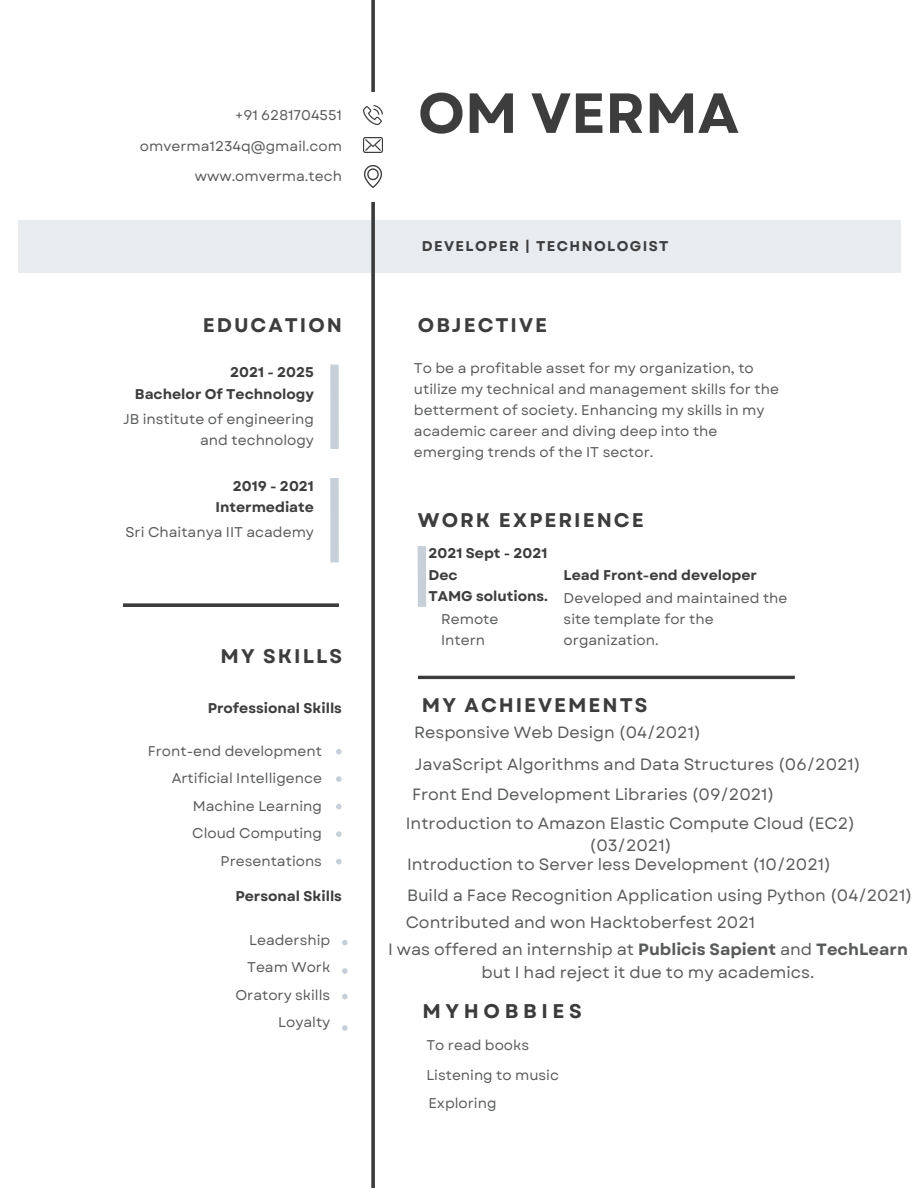
<style>
.page{position:relative;width:918px;height:1188px;background:#fff}
.page>*{position:absolute;margin:0;border:0;box-sizing:border-box;transform-origin:0 0}
.t1{font:700 56.4px "Garet";color:#3d3d3d}
.t2{font:700 19.8px "Garet";letter-spacing:.1em;color:#3d3d3d}
.t3{font:700 19.8px "Garet";letter-spacing:.235em;color:#3b3b3b}
.t4{font:16.35px/22.5px "Garet";color:#595a5a;text-align:center}
.t5{font:14.1px/21.1px "Garet";color:#595a5a}
.t6{font:700 14.1px/21.1px "Garet";color:#3d3d3d}
.t7{font:700 14.1px "Garet";letter-spacing:.1em;color:#3d3d3d}
.s1{font-weight:700}
</style>
<div class="page">
<div style="left:18px;top:220px;width:882px;height:53px;background:#e8ecef"></div>
<svg style="left:371px;top:0;width:4px;height:1188px;background:#4e4e4e"></svg>
<div style="left:350px;top:93px;width:47px;height:109px;background:#fff"></div>
<img style="left:363px;top:106px;width:19px;height:19px">
<img style="left:363px;top:138px;width:19px;height:15px">
<img style="left:364px;top:166px;width:17px;height:21px">
<hr style="left:418px;top:676px;width:377px;height:3px;background:#3b3b3b">
<svg style="left:123px;top:603px;width:216px;height:4px"></svg>
<div style="left:417px;top:546px;width:9px;height:61px;background:#c7d0d8"></div>
<div style="left:330px;top:365px;width:9px;height:84px;background:#c7d0d8"></div>
<div style="left:330px;top:478px;width:9px;height:84px;background:#c7d0d8"></div>
<svg style="left:336px;top:749px;width:6px;height:5px"></svg>
<svg style="left:336px;top:859px;width:6px;height:5px"></svg>
<svg style="left:336px;top:804px;width:6px;height:5px"></svg>
<svg style="left:336px;top:776px;width:6px;height:6px"></svg>
<svg style="left:336px;top:831px;width:6px;height:6px"></svg>
<svg style="left:342px;top:940px;width:6px;height:5px"></svg>
<svg style="left:342px;top:994px;width:6px;height:5px"></svg>
<svg style="left:342px;top:968px;width:6px;height:6px"></svg>
<svg style="left:342px;top:1025px;width:6px;height:6px"></svg>
<p class="t5" style="left:235px;top:105px;width:108px">+91 6281704551</p>
<p class="t5" style="left:140px;top:135px;width:204px">omverma1234q@gmail.com</p>
<p class="t5" style="left:195px;top:166px;width:149px">www.omverma.tech</p>
<p class="t1" style="left:418px;top:73px;width:323px">OM VERMA</p>
<p class="t7" style="left:422px;top:236px;width:248px">DEVELOPER | TECHNOLOGIST</p>
<p class="t2" style="left:203px;top:311px;width:141px">EDUCATION</p>
<p class="t2" style="left:418px;top:311px;width:131px">OBJECTIVE</p>
<p class="t6" style="left:230px;top:362px;width:85px">2021 - 2025</p>
<p class="t6" style="left:135px;top:383px;width:181px">Bachelor Of Technology</p>
<p class="t5" style="left:123px;top:408px;width:192px;text-align:right">JB institute of engineering and technology</p>
<p class="t6" style="left:233px;top:475px;width:83px">2019 - 2021</p>
<p class="t6" style="left:215px;top:497px;width:100px">Intermediate</p>
<p class="t5" style="left:125px;top:522px;width:190px">Sri Chaitanya IIT academy</p>
<p class="t2" style="left:221px;top:642px;width:123px">MY SKILLS</p>
<p class="t6" style="left:208px;top:698px;width:136px">Professional Skills</p>
<p class="t5" style="left:148px;top:740px;width:176px">Front-end development</p>
<p class="t5" style="left:172px;top:768px;width:152px">Artificial Intelligence</p>
<p class="t5" style="left:193px;top:795px;width:131px">Machine Learning</p>
<p class="t5" style="left:192px;top:823px;width:131px">Cloud Computing</p>
<p class="t5" style="left:221px;top:850px;width:103px">Presentations</p>
<p class="t6" style="left:235px;top:885px;width:108px">Personal Skills</p>
<p class="t5" style="left:249px;top:929px;width:83px">Leadership</p>
<p class="t5" style="left:247px;top:957px;width:85px">Team Work</p>
<p class="t5" style="left:235px;top:984px;width:96px">Oratory skills</p>
<p class="t5" style="left:278px;top:1012px;width:53px">Loyalty</p>
<p class="t5" style="left:414px;top:357px;width:367px">To be a profitable asset for my organization, to utilize my technical and management skills for the betterment of society. Enhancing my skills in my academic career and diving deep into the emerging trends of the IT sector.</p>
<p class="t2" style="left:418px;top:506px;width:227px">WORK EXPERIENCE</p>
<p class="t6" style="left:428px;top:543px;width:121px">2021 Sept - 2021<br>Dec</p>
<p class="t6" style="left:428px;top:585px;width:121px">TAMG solutions.</p>
<p class="t5" style="left:441px;top:608px;width:59px">Remote<br>Intern</p>
<p class="t6" style="left:564px;top:564px;width:195px">Lead Front-end developer</p>
<p class="t5" style="left:564px;top:587px;width:225px">Developed and maintained the site template for the organization.</p>
<p class="t2" style="left:422px;top:691px;width:227px">MY ACHIEVEMENTS</p>
<p class="t4" style="left:414px;top:721px;width:288px">Responsive Web Design (04/2021)</p>
<p class="t4" style="left:415px;top:753px;width:448px">JavaScript Algorithms and Data Structures (06/2021)</p>
<p class="t4" style="left:412px;top:783px;width:364px">Front End Development Libraries (09/2021)</p>
<p class="t4" style="left:406px;top:812px;width:451px">Introduction to Amazon Elastic Compute Cloud (EC2) (03/2021)</p>
<p class="t4" style="left:407px;top:854px;width:426px">Introduction to Server less Development (10/2021)</p>
<p class="t4" style="left:407px;top:884px;width:507px">Build a Face Recognition Application using Python (04/2021)</p>
<p class="t4" style="left:388px;top:938px;width:521px">I was offered an internship at <span class="s1">Publicis Sapient</span> and <span class="s1">TechLearn </span>but I had reject it due to my academics.</p>
<p class="t4" style="left:406px;top:912px;width:351px">Contributed and won Hacktoberfest 2021</p>
<p class="t3" style="left:422px;top:997px;width:161px">MYHOBBIES</p>
<p class="t5" style="left:426px;top:1034px;width:104px">To read books</p>
<p class="t5" style="left:426px;top:1064px;width:134px">Listening to music</p>
<p class="t5" style="left:428px;top:1093px;width:70px">Exploring</p>
</div>
